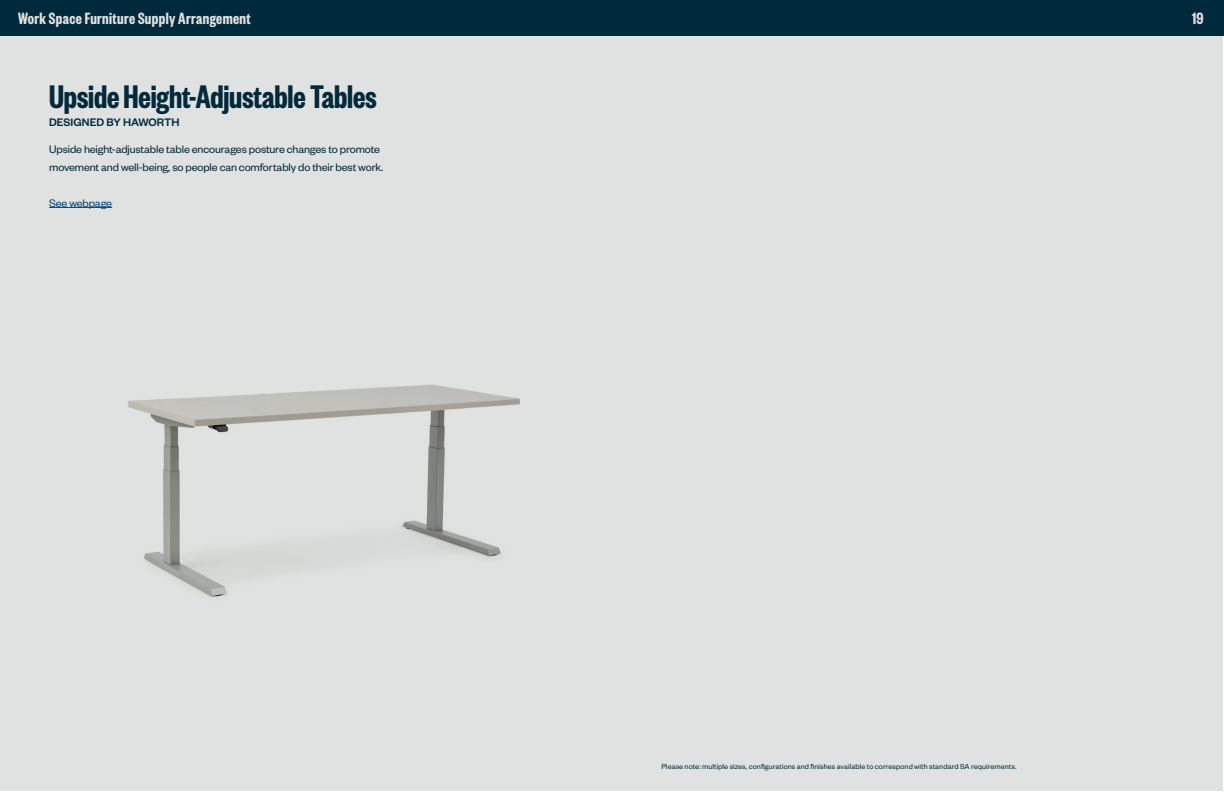
<style>
.page{position:relative;width:1224px;height:792px;background:#fff}
.page>*{position:absolute;margin:0;border:0;box-sizing:border-box;transform-origin:0 0}
.t1{font:600 36px "Founders Grotesk X Cond";letter-spacing:-.005em;color:#00293b}
.t2{font:600 18px "Founders Grotesk X Cond";letter-spacing:.02em;color:#e0e2e1}
.t3{font:12px/18px "Founders Grotesk";letter-spacing:-.01em;color:#00293b}
.t4{font:500 12px "Founders Grotesk";color:#00293b}
.t5{font:12px "Founders Grotesk";letter-spacing:-.01em;color:#004578}
.t6{font:8px "Founders Grotesk";letter-spacing:.01em;color:#00293b}
</style>
<div class="page">
<div style="left:0;top:0;width:1223px;height:791px;background:#e0e2e1"></div>
<div style="left:0;top:0;width:612px;height:36px;background:#00293b"></div>
<div style="left:607px;top:0;width:617px;height:36px;background:#00293b"></div>
<hr style="left:49px;top:207px;width:63px;height:1px;background:#004578">
<img style="left:128px;top:384px;width:392px;height:214px">
<h2 class="t2" style="left:18px;top:7px;width:234px">Work Space Furniture Supply Arrangement</h2>
<h2 class="t2" style="left:1192px;top:7px;width:13px">19</h2>
<h1 class="t1" style="left:49px;top:75px;width:329px">Upside Height-Adjustable Tables</h1>
<p class="t4" style="left:49px;top:114px;width:132px">DESIGNED BY HAWORTH</p>
<p class="t3" style="left:49px;top:139px;width:336px">Upside height-adjustable table encourages posture changes to promote movement and well-being, so people can comfortably do their best work.</p>
<p class="t5" style="left:49px;top:195px;width:65px">See webpage</p>
<p class="t6" style="left:662px;top:762px;width:357px">Please note: multiple sizes, configurations and finishes available to correspond with standard SA requirements.</p>
</div>
